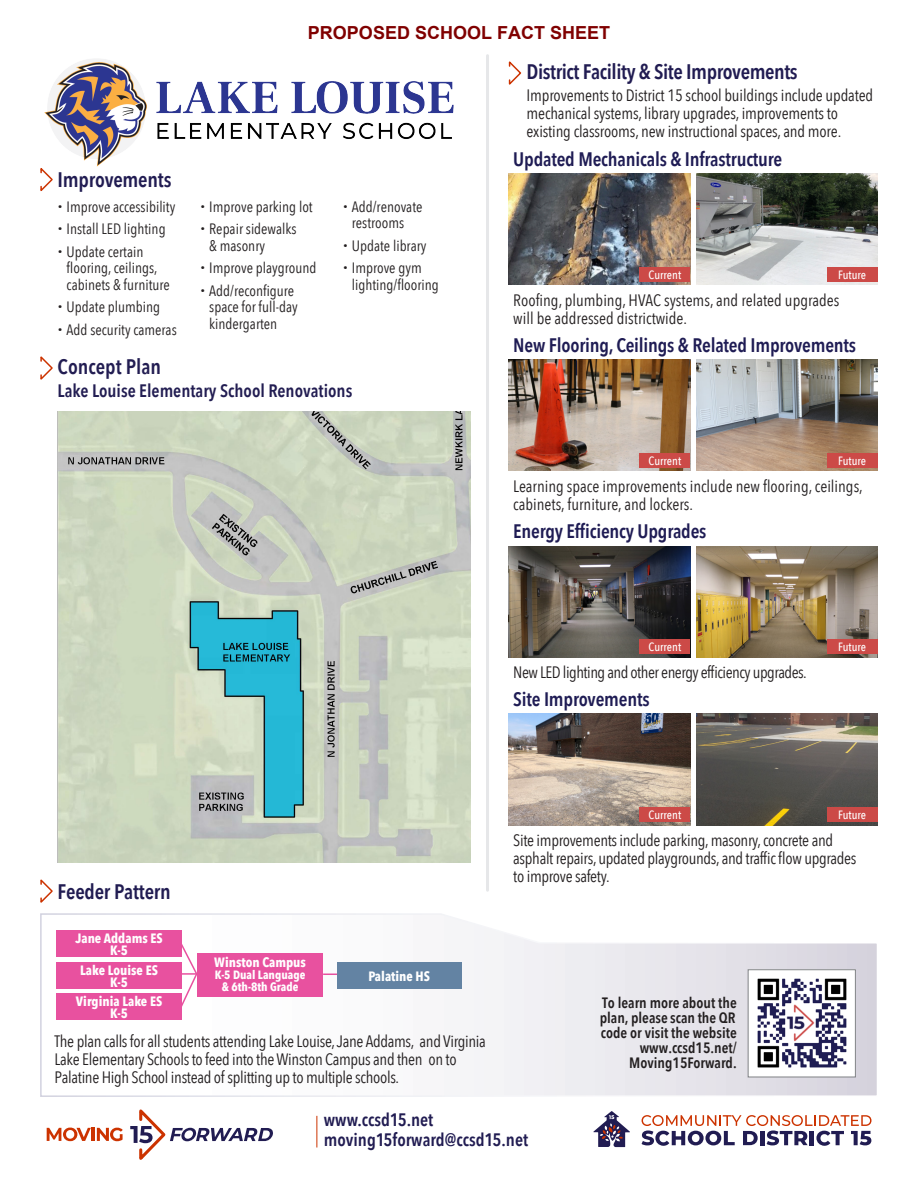
<style>
.page{position:relative;width:918px;height:1188px;background:#fff}
.page>*{position:absolute;margin:0;border:0;box-sizing:border-box;transform-origin:0 0}
.sub_head{font:600 21px "Avenir Next Condensed";letter-spacing:-.02em;color:#211c52}
.sub_head-2{font:600 21px "Avenir Next Condensed";color:#221d52}
.t1{font:600 19.5px "Avenir Next Condensed";letter-spacing:-.01em;color:#1f1c54}
.t2{font:600 18px/19.5px "Avenir Next Condensed";color:#211c52}
.sub_head-3{font:600 18px "Avenir Next Condensed";color:#221d52}
.t3{font:700 18px "Arial";color:#800000}
.body_text{font:16.5px/18px "Avenir Next Condensed";letter-spacing:-.02em;color:#231f20}
.body_text-2{font:16.5px/18px "Avenir Next Condensed";color:#231f20}
.t4{font:15px/16.5px "Avenir Next Condensed";color:#231f20}
.inside_box{font:600 15px/15px "Avenir Next Condensed";color:#231f20;text-align:right}
.inside_box-2{font:700 13.5px/12px "Avenir Next Condensed";color:#fff;text-align:center}
.t5{font:500 12px "Avenir Next Condensed";color:#fff}
.inside_box-3{font:700 12px/12px "Avenir Next Condensed";color:#fff;text-align:center}
</style>
<div class="page">
<hr style="left:486px;top:56px;width:3px;height:834px;background:#e6e7e9">
<svg style="left:508px;top:61px;width:14px;height:24px"></svg>
<img style="left:509px;top:546px;width:181px;height:112px">
<img style="left:509px;top:714px;width:181px;height:111px">
<img style="left:509px;top:174px;width:181px;height:111px">
<img style="left:509px;top:360px;width:181px;height:111px">
<img style="left:696px;top:546px;width:182px;height:112px">
<img style="left:696px;top:714px;width:182px;height:111px">
<img style="left:696px;top:174px;width:182px;height:111px">
<img style="left:696px;top:360px;width:182px;height:111px">
<div style="left:640px;top:807px;width:50px;height:14px;background:#cc4a47"></div>
<div style="left:640px;top:639px;width:50px;height:14px;background:#cc4a47"></div>
<div style="left:640px;top:267px;width:50px;height:14px;background:#cc4a47"></div>
<div style="left:640px;top:453px;width:50px;height:14px;background:#cc4a47"></div>
<div style="left:827px;top:807px;width:51px;height:14px;background:#cc4a47"></div>
<div style="left:827px;top:639px;width:51px;height:14px;background:#cc4a47"></div>
<div style="left:827px;top:267px;width:51px;height:14px;background:#cc4a47"></div>
<div style="left:827px;top:453px;width:51px;height:14px;background:#cc4a47"></div>
<svg style="left:642px;top:1115px;width:230px;height:31px"></svg>
<svg style="left:593px;top:1111px;width:37px;height:36px"></svg>
<hr style="left:316px;top:1116px;width:1px;height:32px;background:#c30">
<svg style="left:47px;top:1127px;width:76px;height:14px"></svg>
<svg style="left:130px;top:1109px;width:143px;height:51px"></svg>
<svg style="left:40px;top:168px;width:13px;height:23px"></svg>
<svg style="left:40px;top:879px;width:13px;height:24px"></svg>
<img style="left:58px;top:412px;width:412px;height:451px">
<svg style="left:40px;top:356px;width:13px;height:24px"></svg>
<img style="left:42px;top:59px;width:412px;height:110px">
<svg style="left:40px;top:913px;width:837px;height:184px"></svg>
<img style="left:750px;top:971px;width:104px;height:104px">
<div style="left:748px;top:969px;width:108px;height:108px;border:1px solid #808285"></div>
<svg style="left:179px;top:942px;width:20px;height:67px"></svg>
<hr style="left:323px;top:974px;width:30px;height:1px;background:#e8519f">
<div style="left:197px;top:954px;width:126px;height:43px;background:#e8519f"></div>
<div style="left:337px;top:962px;width:125px;height:27px;background:#6383a3"></div>
<div style="left:56px;top:930px;width:126px;height:27px;background:#e8519f"></div>
<div style="left:56px;top:962px;width:126px;height:27px;background:#e8519f"></div>
<div style="left:56px;top:993px;width:126px;height:27px;background:#e8519f"></div>
<p class="t3" style="left:308px;top:20px;width:304px">PROPOSED SCHOOL FACT SHEET</p>
<p class="sub_head" style="left:58px;top:162px;width:115px">Improvements</p>
<p class="t4" style="left:67px;top:198px;width:110px">Improve accessibility</p>
<p class="t4" style="left:67px;top:220px;width:101px">Install LED lighting</p>
<p class="t4" style="left:67px;top:243px;width:105px">Update certain flooring, ceilings, cabinets &amp; furniture</p>
<p class="t4" style="left:67px;top:298px;width:95px">Update plumbing</p>
<p class="t4" style="left:67px;top:321px;width:112px">Add security cameras</p>
<p class="t4" style="left:209px;top:198px;width:105px">Improve parking lot</p>
<p class="t4" style="left:209px;top:220px;width:89px">Repair sidewalks &amp; masonry</p>
<p class="t4" style="left:209px;top:259px;width:109px">Improve playground</p>
<p class="t4" style="left:209px;top:282px;width:90px">Add/reconfigure space for full-day kindergarten</p>
<p class="t4" style="left:352px;top:198px;width:72px">Add/renovate restrooms</p>
<p class="t4" style="left:352px;top:237px;width:76px">Update library</p>
<p class="t4" style="left:352px;top:259px;width:88px">Improve gym lighting/flooring</p>
<p class="sub_head-2" style="left:58px;top:349px;width:105px">Concept Plan</p>
<p class="sub_head-3" style="left:58px;top:375px;width:296px">Lake Louise Elementary School Renovations</p>
<p class="sub_head" style="left:527px;top:54px;width:273px">District Facility &amp; Site Improvements</p>
<p class="body_text" style="left:527px;top:85px;width:348px">Improvements to District 15 school buildings include updated mechanical systems, library upgrades, improvements to existing classrooms, new instructional spaces, and more.</p>
<p class="t1" style="left:513px;top:142px;width:271px">Updated Mechanicals &amp; Infrastructure</p>
<p class="t5" style="left:649px;top:267px;width:34px">Current</p>
<p class="t5" style="left:838px;top:267px;width:29px">Future</p>
<p class="body_text-2" style="left:513px;top:290px;width:328px">Roofing, plumbing, HVAC systems, and related upgrades will be addressed districtwide.</p>
<p class="t1" style="left:513px;top:328px;width:344px">New Flooring, Ceilings &amp; Related Improvements</p>
<p class="t5" style="left:649px;top:453px;width:34px">Current</p>
<p class="t5" style="left:838px;top:453px;width:29px">Future</p>
<p class="body_text-2" style="left:513px;top:476px;width:351px">Learning space improvements include new flooring, ceilings, cabinets, furniture, and lockers.</p>
<p class="t1" style="left:513px;top:514px;width:195px">Energy Efficiency Upgrades</p>
<p class="t5" style="left:649px;top:639px;width:34px">Current</p>
<p class="body_text" style="left:513px;top:662px;width:295px">New LED lighting and other energy efficiency upgrades.</p>
<p class="t1" style="left:513px;top:682px;width:138px">Site Improvements</p>
<p class="t5" style="left:838px;top:639px;width:29px">Future</p>
<p class="sub_head" style="left:58px;top:873px;width:115px">Feeder Pattern</p>
<p class="inside_box-2" style="left:75px;top:932px;width:89px">Jane Addams ES<br>K-5</p>
<p class="inside_box-2" style="left:80px;top:964px;width:79px">Lake Louise ES<br>K-5</p>
<p class="inside_box-2" style="left:76px;top:995px;width:88px">Virginia Lake ES<br>K-5</p>
<p class="inside_box-2" style="left:214px;top:956px;width:93px">Winston Campus</p>
<p class="inside_box-3" style="left:215px;top:969px;width:92px">K-5 Dual Language &amp; 6th-8th Grade</p>
<p class="inside_box-2" style="left:368px;top:970px;width:63px">Palatine HS</p>
<p class="body_text" style="left:55px;top:1031px;width:433px">The plan calls for all students attending Lake Louise,Jane Addams, and Virginia<br>Lake Elementary Schools to feed into theWinston Campus and then on to<br>Palatine High School instead of splitting up to multiple schools.</p>
<p class="t5" style="left:649px;top:807px;width:34px">Current</p>
<p class="t5" style="left:838px;top:807px;width:29px">Future</p>
<p class="body_text" style="left:513px;top:830px;width:345px">Site improvements include parking, masonry, concrete and asphalt repairs, updated playgrounds, and traffic flow upgrades to improve safety.</p>
<p class="inside_box" style="left:600px;top:995px;width:139px">To learn more about the plan, please scan the QR code or visit the website www.ccsd15.net/<br>Moving15Forward.</p>
<p class="t2" style="left:324px;top:1110px;width:206px">www.ccsd15.net moving15forward@ccsd15.net</p>
</div>
